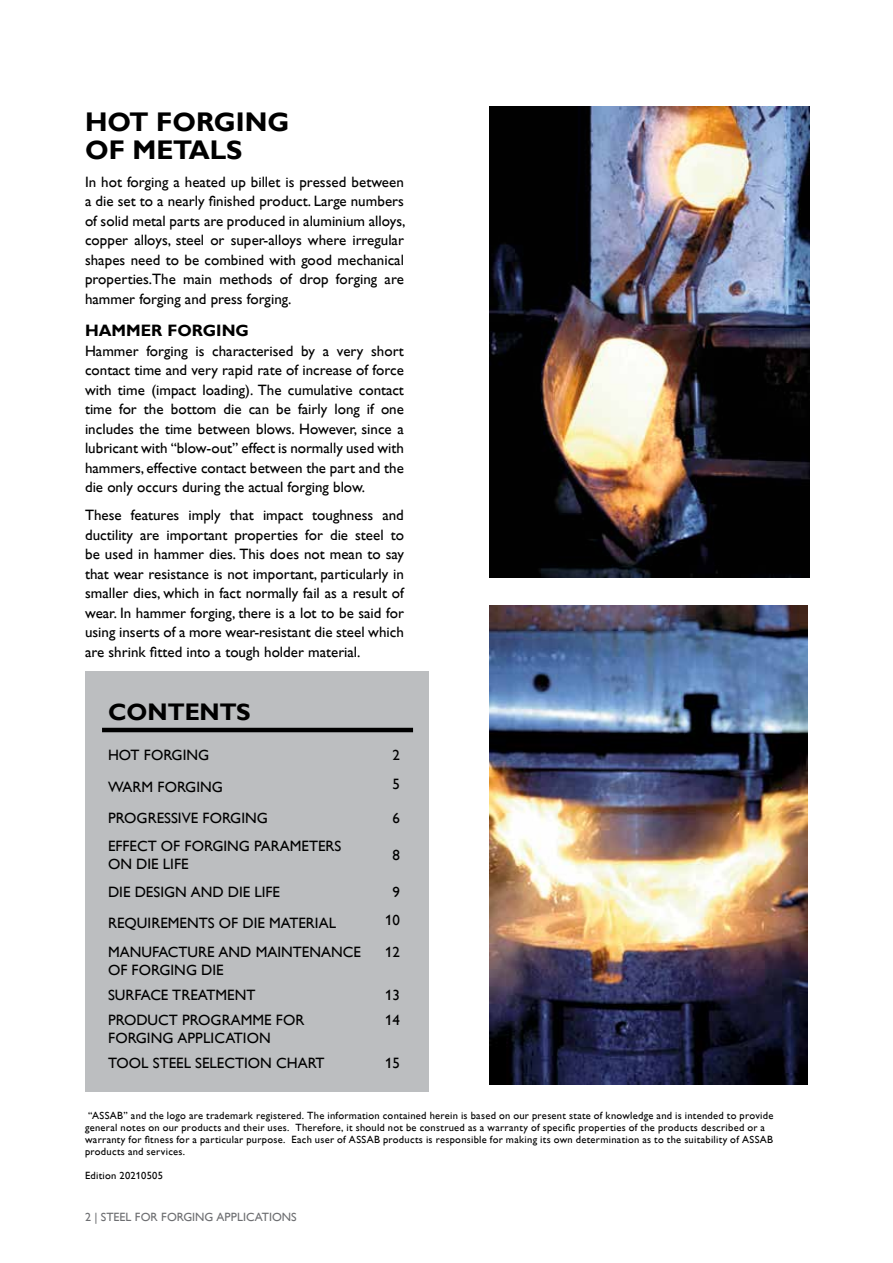
<style>
.page{position:relative;width:893px;height:1263px;background:#fff}
.page>*{position:absolute;margin:0;border:0;box-sizing:border-box;transform-origin:0 0}
.t1{font:700 27px/28px "Assab Gill";color:#000}
.t2{font:700 24px "Assab Gill";color:#000}
.t3{font:700 16.5px "Assab Gill";color:#000}
.t4{font:15px/19.5px "Assab Gill";color:#000;text-align:justify}
.t5{font:12px "Assab Gill";color:#6d6e71}
.t6{font:10.5px/12px "Assab Gill";letter-spacing:.025em;color:#000}
</style>
<div class="page">
<div style="left:85px;top:671px;width:343px;height:420px;background:#bcbec0"></div>
<hr style="left:102px;top:728px;width:311px;height:4px;background:#000">
<img style="left:490px;top:106px;width:319px;height:472px">
<img style="left:489px;top:606px;width:319px;height:478px">
<h1 class="t1" style="left:85px;top:108px;width:206px">HOT FORGING<br>OF METALS</h1>
<p class="t4" style="left:85px;top:172px;width:322px">In hot forging a heated up billet is pressed between a die set to a nearly finished product. Large numbers of solid metal parts are produced in aluminium alloys, copper alloys, steel or super-alloys where irregular shapes need to be combined with good mechanical properties.The main methods of drop forging are hammer forging and press forging.</p>
<p class="t3" style="left:85px;top:321px;width:166px">HAMMER FORGING</p>
<p class="t4" style="left:85px;top:341px;width:320px">Hammer forging is characterised by a very short contact time and very rapid rate of increase of force with time (impact loading). The cumulative contact time for the bottom die can be fairly long if one includes the time between blows. However, since a lubricant with “blow-out” effect is normally used with hammers, effective contact between the part and the die only occurs during the actual forging blow.</p>
<p class="t4" style="left:85px;top:506px;width:320px">These features imply that impact toughness and ductility are important properties for die steel to be used in hammer dies. This does not mean to say that wear resistance is not important, particularly in smaller dies, which in fact normally fail as a result of wear. In hammer forging, there is a lot to be said for using inserts of a more wear-resistant die steel which are shrink fitted into a tough holder material.</p>
<h2 class="t2" style="left:108px;top:698px;width:144px">CONTENTS</h2>
<p class="t4" style="left:108px;top:745px;width:103px">HOT FORGING</p>
<p class="t4" style="left:393px;top:745px;width:9px">2</p>
<p class="t4" style="left:108px;top:777px;width:116px">WARM FORGING</p>
<p class="t4" style="left:393px;top:774px;width:9px">5</p>
<p class="t4" style="left:108px;top:808px;width:161px">PROGRESSIVE FORGING</p>
<p class="t4" style="left:393px;top:808px;width:9px">6</p>
<p class="t4" style="left:108px;top:837px;width:235px;line-height:18px">EFFECT OF FORGING PARAMETERS<br>ON DIE LIFE</p>
<p class="t4" style="left:393px;top:845px;width:9px">8</p>
<p class="t4" style="left:108px;top:883px;width:174px">DIE DESIGN AND DIE LIFE</p>
<p class="t4" style="left:393px;top:883px;width:9px">9</p>
<p class="t4" style="left:108px;top:914px;width:230px">REQUIREMENTS OF DIE MATERIAL</p>
<p class="t4" style="left:385px;top:911px;width:16px">10</p>
<p class="t4" style="left:108px;top:943px;width:254px;line-height:18px">MANUFACTURE AND MAINTENANCE<br>OF FORGING DIE</p>
<p class="t4" style="left:385px;top:942px;width:16px">12</p>
<p class="t4" style="left:108px;top:985px;width:149px">SURFACE TREATMENT</p>
<p class="t4" style="left:385px;top:985px;width:16px">13</p>
<p class="t4" style="left:108px;top:1011px;width:198px;line-height:18px">PRODUCT PROGRAMME FOR<br>FORGING APPLICATION</p>
<p class="t4" style="left:385px;top:1010px;width:16px">14</p>
<p class="t4" style="left:108px;top:1053px;width:218px">TOOL STEEL SELECTION CHART</p>
<p class="t4" style="left:385px;top:1053px;width:16px">15</p>
<p class="t6" style="left:85px;top:1109px;width:690px">“ASSAB” and the logo are trademark registered. The information contained herein is based on our present state of knowledge and is intended to provide general notes on our products and their uses. Therefore, it should not be construed as a warranty of specific properties of the products described or a warranty for fitness for a particular purpose. Each user of ASSAB products is responsible for making its own determination as to the suitability of ASSAB products and services.</p>
<p class="t6" style="left:85px;top:1169px;width:80px">Edition 20210505</p>
<p class="t5" style="left:85px;top:1210px;width:213px">2 | STEEL FOR FORGING APPLICATIONS</p>
</div>
